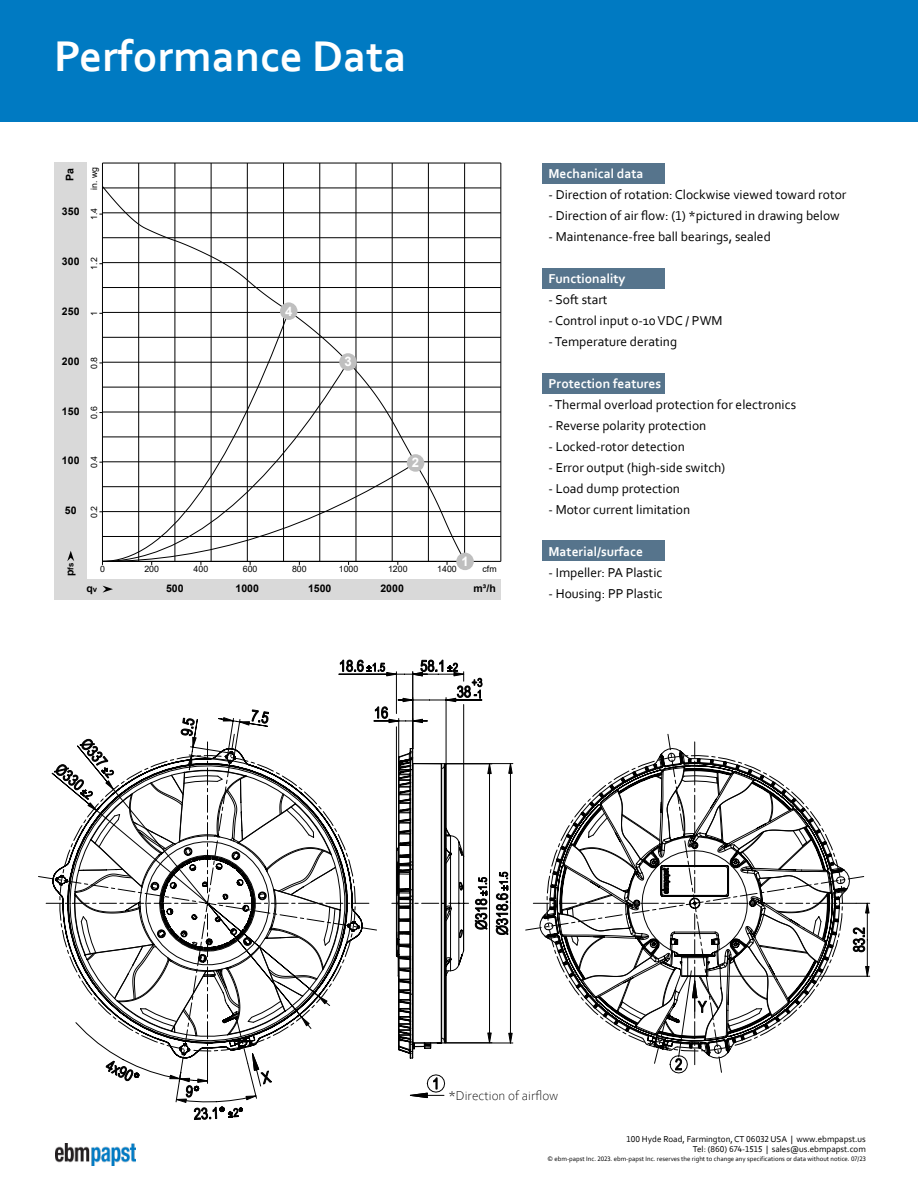
<style>
.page{position:relative;width:918px;height:1188px;background:#fff}
.page>*{position:absolute;margin:0;border:0;box-sizing:border-box;transform-origin:0 0}
.t1{font:700 45px "Corbel";color:#fff}
.t2{font:13.5px "Corbel";color:#000}
.t3{font:700 13.5px "Corbel";color:#fff}
.t4{font:300 13.5px "Corbel";color:#000}
.t5{font:700 13.2px "Arial";color:#fff}
.t6{font:700 10.5px "Arial";color:#000}
.t7{font:9px/10.5px "Corbel";color:#000;text-align:right}
.t8{font:8.7px "Arial";color:#000}
.t9{font:700 7.95px "Arial";color:#000}
.t10{font:6.75px "Corbel";color:#000}
.s1{font-size:10.5px}
.s2{font-size:7.95px}
</style>
<div class="page">
<img style="left:56px;top:1143px;width:80px;height:22px">
<div style="left:0;top:0;width:918px;height:122px;background:#007ac2"></div>
<svg style="left:38px;top:660px;width:832px;height:422px"></svg>
<svg style="left:75px;top:772px;width:256px;height:262px"></svg>
<svg style="left:139px;top:836px;width:722px;height:284px"></svg>
<div style="left:54px;top:579px;width:447px;height:20px;background:#d9d9d9"></div>
<div style="left:54px;top:163px;width:33px;height:416px;background:#d9d9d9"></div>
<hr style="left:102px;top:163px;width:1px;height:398px;background:#000">
<hr style="left:138px;top:163px;width:1px;height:398px;background:#000">
<hr style="left:175px;top:163px;width:1px;height:398px;background:#000">
<hr style="left:211px;top:163px;width:1px;height:398px;background:#000">
<hr style="left:247px;top:163px;width:1px;height:398px;background:#000">
<hr style="left:283px;top:163px;width:1px;height:398px;background:#000">
<hr style="left:320px;top:163px;width:1px;height:398px;background:#000">
<hr style="left:356px;top:163px;width:1px;height:398px;background:#000">
<hr style="left:392px;top:163px;width:1px;height:398px;background:#000">
<hr style="left:428px;top:163px;width:1px;height:398px;background:#000">
<hr style="left:464px;top:163px;width:1px;height:398px;background:#000">
<hr style="left:501px;top:163px;width:1px;height:398px;background:#000">
<hr style="left:102px;top:561px;width:399px;height:1px;background:#000">
<hr style="left:102px;top:536px;width:399px;height:1px;background:#000">
<hr style="left:102px;top:511px;width:399px;height:1px;background:#000">
<hr style="left:102px;top:486px;width:399px;height:1px;background:#000">
<hr style="left:102px;top:462px;width:399px;height:1px;background:#000">
<hr style="left:102px;top:437px;width:399px;height:1px;background:#000">
<hr style="left:102px;top:412px;width:399px;height:1px;background:#000">
<hr style="left:102px;top:387px;width:399px;height:1px;background:#000">
<hr style="left:102px;top:362px;width:399px;height:1px;background:#000">
<hr style="left:102px;top:337px;width:399px;height:1px;background:#000">
<hr style="left:102px;top:312px;width:399px;height:1px;background:#000">
<hr style="left:102px;top:287px;width:399px;height:1px;background:#000">
<hr style="left:102px;top:262px;width:399px;height:1px;background:#000">
<hr style="left:102px;top:237px;width:399px;height:1px;background:#000">
<hr style="left:102px;top:213px;width:399px;height:1px;background:#000">
<hr style="left:102px;top:188px;width:399px;height:1px;background:#000">
<hr style="left:102px;top:163px;width:399px;height:1px;background:#000">
<svg style="left:101px;top:185px;width:365px;height:376px"></svg>
<svg style="left:67px;top:551px;width:7px;height:10px"></svg>
<svg style="left:102px;top:586px;width:11px;height:7px"></svg>
<svg style="left:99px;top:462px;width:317px;height:103px"></svg>
<svg style="left:289px;top:362px;width:59px;height:200px"></svg>
<svg style="left:102px;top:311px;width:187px;height:251px"></svg>
<div style="left:456px;top:553px;width:18px;height:17px;background:#bfbfbf;border-radius:50%"></div>
<div style="left:407px;top:454px;width:17px;height:18px;background:#bfbfbf;border-radius:50%"></div>
<div style="left:339px;top:353px;width:18px;height:18px;background:#bfbfbf;border-radius:50%"></div>
<div style="left:280px;top:302px;width:18px;height:18px;background:#bfbfbf;border-radius:50%"></div>
<div style="left:542px;top:163px;width:122px;height:21px;background:#56748c"></div>
<div style="left:542px;top:268px;width:122px;height:21px;background:#56748c"></div>
<div style="left:542px;top:373px;width:122px;height:21px;background:#56748c"></div>
<div style="left:542px;top:541px;width:122px;height:20px;background:#56748c"></div>
<h1 class="t1" style="left:54px;top:28px;width:354px">Performance Data</h1>
<p class="t6" style="left:62px;top:181px;width:14px;rotate:-90deg">Pa</p>
<p class="t8" style="left:88px;top:190px;width:24px;rotate:-90deg">in. wg</p>
<p class="t6" style="left:62px;top:204px;width:19px">350</p>
<p class="t8" style="left:88px;top:220px;width:14px;rotate:-90deg">1.4</p>
<p class="t6" style="left:62px;top:254px;width:19px">300</p>
<p class="t8" style="left:88px;top:270px;width:14px;rotate:-90deg">1.2</p>
<p class="t6" style="left:62px;top:304px;width:19px">250</p>
<p class="t8" style="left:88px;top:316px;width:6px;rotate:-90deg">1</p>
<p class="t5" style="left:285px;top:302px;width:9px">4</p>
<p class="t6" style="left:62px;top:354px;width:19px">200</p>
<p class="t8" style="left:88px;top:369px;width:14px;rotate:-90deg">0.8</p>
<p class="t5" style="left:344px;top:352px;width:9px">3</p>
<p class="t6" style="left:62px;top:404px;width:19px">150</p>
<p class="t8" style="left:88px;top:419px;width:14px;rotate:-90deg">0.6</p>
<p class="t6" style="left:62px;top:453px;width:19px">100</p>
<p class="t8" style="left:88px;top:468px;width:14px;rotate:-90deg">0.4</p>
<p class="t5" style="left:412px;top:453px;width:9px">2</p>
<p class="t6" style="left:65px;top:503px;width:13px">50</p>
<p class="t8" style="left:88px;top:518px;width:14px;rotate:-90deg">0.2</p>
<p class="t9" style="left:65px;top:576px;width:15px;rotate:-90deg"><span class="s1">p</span>fs</p>
<p class="t5" style="left:461px;top:552px;width:9px">1</p>
<p class="t8" style="left:100px;top:563px;width:6px">0</p>
<p class="t8" style="left:144px;top:563px;width:16px">200</p>
<p class="t8" style="left:194px;top:563px;width:16px">400</p>
<p class="t8" style="left:243px;top:563px;width:16px">600</p>
<p class="t8" style="left:292px;top:563px;width:16px">800</p>
<p class="t8" style="left:339px;top:563px;width:21px">1000</p>
<p class="t8" style="left:388px;top:563px;width:21px">1200</p>
<p class="t8" style="left:437px;top:563px;width:21px">1400</p>
<p class="t8" style="left:483px;top:563px;width:16px">cfm</p>
<p class="t6" style="left:86px;top:581px;width:12px">q<span class="s2">v</span></p>
<p class="t6" style="left:474px;top:581px;width:24px">m³/h</p>
<p class="t6" style="left:166px;top:581px;width:19px">500</p>
<p class="t6" style="left:236px;top:581px;width:25px">1000</p>
<p class="t6" style="left:308px;top:581px;width:25px">1500</p>
<p class="t6" style="left:380px;top:581px;width:25px">2000</p>
<p class="t3" style="left:549px;top:165px;width:97px">Mechanical data</p>
<p class="t2" style="left:549px;top:186px;width:299px">- Direction of rotation: Clockwise viewed toward rotor</p>
<p class="t2" style="left:549px;top:207px;width:293px">- Direction of air flow: (1) *pictured in drawing below</p>
<p class="t2" style="left:549px;top:228px;width:224px">- Maintenance-free ball bearings, sealed</p>
<p class="t3" style="left:549px;top:270px;width:79px">Functionality</p>
<p class="t2" style="left:549px;top:291px;width:61px">- Soft start</p>
<p class="t2" style="left:549px;top:312px;width:176px">- Control input 0-10 VDC / PWM</p>
<p class="t2" style="left:549px;top:333px;width:130px">- Temperature derating</p>
<p class="t3" style="left:549px;top:375px;width:114px">Protection features</p>
<p class="t2" style="left:549px;top:396px;width:249px">- Thermal overload protection for electronics</p>
<p class="t2" style="left:549px;top:417px;width:159px">- Reverse polarity protection</p>
<p class="t2" style="left:549px;top:438px;width:138px">- Locked-rotor detection</p>
<p class="t2" style="left:549px;top:459px;width:178px">- Error output (high-side switch)</p>
<p class="t2" style="left:549px;top:480px;width:133px">- Load dump protection</p>
<p class="t2" style="left:549px;top:501px;width:143px">- Motor current limitation</p>
<p class="t3" style="left:549px;top:543px;width:96px">Material/surface</p>
<p class="t2" style="left:549px;top:564px;width:115px">- Impeller: PA Plastic</p>
<p class="t2" style="left:549px;top:585px;width:116px">- Housing: PP Plastic</p>
<p class="t4" style="left:449px;top:1087px;width:111px">*Direction of airflow</p>
<p class="t7" style="left:627px;top:1133px;width:241px">100 Hyde Road, Farmington, CT 06032 USA | www.ebmpapst.us<br>Tel: (860) 674-1515 | sales@us.ebmpapst.com</p>
<p class="t10" style="left:548px;top:1155px;width:320px">© ebm-papst Inc. 2023. ebm-papst Inc. reserves the right to change any specifications or data without notice. 07/23</p>
</div>
